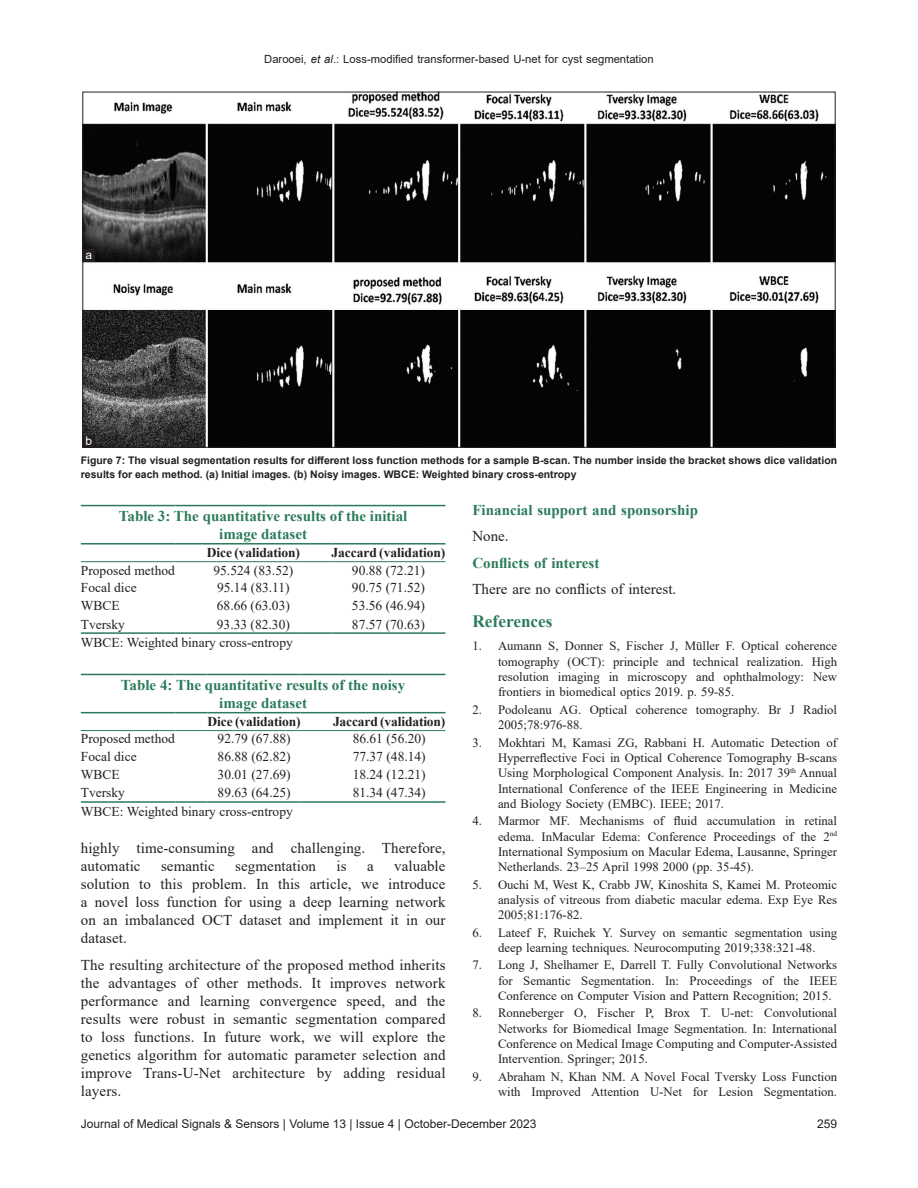
<style>
.page{position:relative;width:918px;height:1188px;background:#fff}
.page>*{position:absolute;margin:0;border:0;box-sizing:border-box;transform-origin:0 0}
.t1{font:700 17.25px "Times New Roman";color:#2b7b5a}
.TX{font:15px/18px "Times New Roman";letter-spacing:.005em;color:#231f20;text-align:justify}
.TT{font:700 15px/18px "Times New Roman";color:#2b7b5a;text-align:center}
.TB{font:13.5px "Times New Roman";color:#231f20}
.TCH{font:700 13.5px "Times New Roman";letter-spacing:-.01em;color:#231f20}
.TFN{font:13.5px "Times New Roman";color:#231f20}
.TBL{font:13.5px "Times New Roman";color:#231f20}
.REF{font:12.75px/15.3px "Times New Roman";color:#231f20;text-align:justify}
.t2{font:12px "Arial";color:#231f20}
.LABEL{font:12px "Arial";color:#fff}
.t3{font:11.25px "Arial";color:#231f20}
.FGC{font:700 10.5px/13.6px "Arial";color:#231f20}
.s1{font-style:italic}
</style>
<div class="page">
<hr style="left:81px;top:801px;width:94px;height:2px;background:#2b7b5a">
<hr style="left:175px;top:801px;width:33px;height:2px;background:#2b7b5a">
<hr style="left:208px;top:801px;width:93px;height:2px;background:#2b7b5a">
<hr style="left:301px;top:801px;width:32px;height:2px;background:#2b7b5a">
<hr style="left:333px;top:801px;width:113px;height:2px;background:#2b7b5a">
<hr style="left:81px;top:730px;width:94px;height:1px;background:#2b7b5a">
<hr style="left:175px;top:730px;width:33px;height:1px;background:#2b7b5a">
<hr style="left:208px;top:730px;width:93px;height:1px;background:#2b7b5a">
<hr style="left:301px;top:730px;width:32px;height:1px;background:#2b7b5a">
<hr style="left:333px;top:730px;width:113px;height:1px;background:#2b7b5a">
<hr style="left:81px;top:674px;width:94px;height:1px;background:#2b7b5a">
<hr style="left:175px;top:674px;width:33px;height:1px;background:#2b7b5a">
<hr style="left:208px;top:674px;width:93px;height:1px;background:#2b7b5a">
<hr style="left:301px;top:674px;width:32px;height:1px;background:#2b7b5a">
<hr style="left:333px;top:674px;width:113px;height:1px;background:#2b7b5a">
<hr style="left:81px;top:712px;width:94px;height:1px;background:#2b7b5a">
<hr style="left:175px;top:712px;width:33px;height:1px;background:#2b7b5a">
<hr style="left:208px;top:712px;width:93px;height:1px;background:#2b7b5a">
<hr style="left:301px;top:712px;width:32px;height:1px;background:#2b7b5a">
<hr style="left:333px;top:712px;width:113px;height:1px;background:#2b7b5a">
<hr style="left:81px;top:632px;width:94px;height:2px;background:#2b7b5a">
<hr style="left:175px;top:632px;width:32px;height:2px;background:#2b7b5a">
<hr style="left:207px;top:632px;width:93px;height:2px;background:#2b7b5a">
<hr style="left:300px;top:632px;width:32px;height:2px;background:#2b7b5a">
<hr style="left:332px;top:632px;width:114px;height:2px;background:#2b7b5a">
<hr style="left:81px;top:561px;width:94px;height:1px;background:#2b7b5a">
<hr style="left:175px;top:561px;width:32px;height:1px;background:#2b7b5a">
<hr style="left:207px;top:561px;width:93px;height:1px;background:#2b7b5a">
<hr style="left:300px;top:561px;width:32px;height:1px;background:#2b7b5a">
<hr style="left:332px;top:561px;width:114px;height:1px;background:#2b7b5a">
<hr style="left:81px;top:505px;width:94px;height:1px;background:#2b7b5a">
<hr style="left:175px;top:505px;width:32px;height:1px;background:#2b7b5a">
<hr style="left:207px;top:505px;width:93px;height:1px;background:#2b7b5a">
<hr style="left:300px;top:505px;width:32px;height:1px;background:#2b7b5a">
<hr style="left:332px;top:505px;width:114px;height:1px;background:#2b7b5a">
<hr style="left:81px;top:543px;width:94px;height:2px;background:#2b7b5a">
<hr style="left:175px;top:543px;width:32px;height:2px;background:#2b7b5a">
<hr style="left:207px;top:543px;width:93px;height:2px;background:#2b7b5a">
<hr style="left:300px;top:543px;width:32px;height:2px;background:#2b7b5a">
<hr style="left:332px;top:543px;width:114px;height:2px;background:#2b7b5a">
<img style="left:85px;top:94px;width:748px;height:352px">
<div style="left:83px;top:435px;width:12px;height:13px;background:#231f20"></div>
<div style="left:83px;top:250px;width:12px;height:12px;background:#231f20"></div>
<p class="LABEL" style="left:86px;top:247px;width:8px">a</p>
<p class="LABEL" style="left:86px;top:433px;width:8px">b</p>
<p class="t3" style="left:264px;top:51px;width:391px">Darooei, <span class="s1">et al</span>.: Loss‑modified transformer‑based U‑net for cyst segmentation</p>
<p class="FGC" style="left:81px;top:454px;width:758px">Figure 7: The visual segmentation results for different loss function methods for a sample B‑scan. The number inside the bracket shows dice validation results for each method. (a) Initial images. (b) Noisy images. WBCE: Weighted binary cross‑entropy</p>
<p class="TT" style="left:119px;top:507px;width:290px">Table 3: The quantitative results of the initial image dataset</p>
<p class="TCH" style="left:207px;top:543px;width:95px">Dice (validation)</p>
<p class="TCH" style="left:332px;top:543px;width:115px">Jaccard (validation)</p>
<p class="TB" style="left:81px;top:560px;width:96px">Proposed method</p>
<p class="TB" style="left:213px;top:560px;width:81px">95.524 (83.52)</p>
<p class="TB" style="left:352px;top:560px;width:75px">90.88 (72.21)</p>
<p class="TB" style="left:81px;top:578px;width:57px">Focal dice</p>
<p class="TB" style="left:217px;top:578px;width:74px">95.14 (83.11)</p>
<p class="TB" style="left:352px;top:578px;width:75px">90.75 (71.52)</p>
<p class="TB" style="left:81px;top:596px;width:41px">WBCE</p>
<p class="TB" style="left:217px;top:596px;width:75px">68.66 (63.03)</p>
<p class="TB" style="left:352px;top:596px;width:75px">53.56 (46.94)</p>
<p class="TBL" style="left:81px;top:614px;width:46px">Tversky</p>
<p class="TBL" style="left:217px;top:614px;width:75px">93.33 (82.30)</p>
<p class="TBL" style="left:352px;top:614px;width:75px">87.57 (70.63)</p>
<p class="TFN" style="left:81px;top:633px;width:214px">WBCE: Weighted binary cross‑entropy</p>
<p class="TT" style="left:121px;top:676px;width:286px">Table 4: The quantitative results of the noisy image dataset</p>
<p class="TCH" style="left:208px;top:712px;width:95px">Dice (validation)</p>
<p class="TCH" style="left:333px;top:712px;width:114px">Jaccard (validation)</p>
<p class="TB" style="left:81px;top:729px;width:96px">Proposed method</p>
<p class="TB" style="left:218px;top:729px;width:75px">92.79 (67.88)</p>
<p class="TB" style="left:353px;top:729px;width:75px">86.61 (56.20)</p>
<p class="TB" style="left:81px;top:747px;width:57px">Focal dice</p>
<p class="TB" style="left:218px;top:747px;width:75px">86.88 (62.82)</p>
<p class="TB" style="left:353px;top:747px;width:75px">77.37 (48.14)</p>
<p class="TB" style="left:81px;top:765px;width:41px">WBCE</p>
<p class="TB" style="left:218px;top:765px;width:75px">30.01 (27.69)</p>
<p class="TB" style="left:353px;top:765px;width:75px">18.24 (12.21)</p>
<p class="TBL" style="left:81px;top:783px;width:46px">Tversky</p>
<p class="TBL" style="left:218px;top:783px;width:75px">89.63 (64.25)</p>
<p class="TBL" style="left:353px;top:783px;width:75px">81.34 (47.34)</p>
<p class="TFN" style="left:81px;top:802px;width:214px">WBCE: Weighted binary cross‑entropy</p>
<p class="TX" style="left:81px;top:839px;width:366px">highly time‑consuming and challenging. Therefore, automatic</p>
<p class="TX" style="left:81px;top:857px;width:366px;text-indent:313px">valuable solution to this problem. In this article, we introduce a novel loss function for using a deep learning network on an imbalanced OCT dataset and implement it in our dataset.</p>
<p class="TX" style="left:81px;top:955px;width:366px">The resulting architecture of the proposed method inherits the advantages of other methods. It improves network performance and learning convergence speed, and the results were robust in semantic segmentation compared to loss functions. In future work, we will explore the genetics algorithm for automatic parameter selection and improve Trans‑U‑Net architecture by adding residual layers.</p>
<p class="TX" style="left:161px;top:857px;width:55px">semantic</p>
<p class="TX" style="left:235px;top:857px;width:82px">segmentation</p>
<p class="TX" style="left:337px;top:857px;width:12px">is</p>
<p class="TX" style="left:367px;top:857px;width:8px">a</p>
<h2 class="TT" style="left:472px;top:501px;width:227px">Financial support and sponsorship</h2>
<p class="TX" style="left:472px;top:527px;width:38px">None.</p>
<h2 class="TT" style="left:472px;top:553px;width:128px">Conflicts of interest</h2>
<p class="TX" style="left:472px;top:580px;width:205px">There are no conflicts of interest.</p>
<h1 class="t1" style="left:472px;top:608px;width:82px">References</h1>
<p class="REF" style="left:498px;top:638px;width:341px;text-indent:-26px">1. Aumann S, Donner S, Fischer J, Müller F. Optical coherence tomography (OCT): principle and technical realization. High resolution imaging in microscopy and ophthalmology: New frontiers in biomedical optics 2019. p. 59-85.</p>
<p class="REF" style="left:498px;top:702px;width:341px;text-indent:-26px">2. Podoleanu AG. Optical coherence tomography. Br J Radiol<br>2005;78:976‑88.</p>
<p class="REF" style="left:498px;top:734px;width:341px;text-indent:-26px">3. Mokhtari M, Kamasi ZG, Rabbani H. Automatic Detection of Hyperreflective Foci in Optical Coherence Tomography B‑scans Using Morphological Component Analysis. In: 2017 39<sup>th</sup> Annual International Conference of the IEEE Engineering in Medicine and Biology Society (EMBC). IEEE; 2017.</p>
<p class="REF" style="left:498px;top:813px;width:341px;text-indent:-26px">4. Marmor MF. Mechanisms of fluid accumulation in retinal edema. InMacular Edema: Conference Proceedings of the 2<sup>nd </sup>International Symposium on Macular Edema, Lausanne, Springer Netherlands. 23–25 April 1998 2000 (pp. 35-45).</p>
<p class="REF" style="left:498px;top:876px;width:341px;text-indent:-26px">5. Ouchi M, West K, Crabb JW, Kinoshita S, Kamei M. Proteomic analysis of vitreous from diabetic macular edema. Exp Eye Res 2005;81:176‑82.</p>
<p class="REF" style="left:472px;top:924px;width:366px;text-align:center">6. Lateef F, Ruichek Y. Survey on semantic segmentation using deep learning techniques. Neurocomputing 2019;338:321‑48.</p>
<p class="REF" style="left:498px;top:957px;width:341px;text-indent:-26px">7. Long J, Shelhamer E, Darrell T. Fully Convolutional Networks for Semantic Segmentation. In: Proceedings of the IEEE Conference on Computer Vision and Pattern Recognition; 2015.</p>
<p class="REF" style="left:498px;top:1005px;width:341px;text-indent:-26px">8. Ronneberger O, Fischer P, Brox T. U‑net: Convolutional Networks for Biomedical Image Segmentation. In: International Conference on Medical Image Computing and Computer‑Assisted Intervention. Springer; 2015.</p>
<p class="REF" style="left:472px;top:1069px;width:366px;text-align:right">9. Abraham N, Khan NM. A Novel Focal Tversky Loss Function with Improved Attention U‑Net for Lesion Segmentation.</p>
<p class="t2" style="left:81px;top:1116px;width:457px">Journal of Medical Signals &amp; Sensors | Volume 13 | Issue 4 | October-December 2023</p>
<p class="t2" style="left:817px;top:1116px;width:22px">259</p>
</div>
